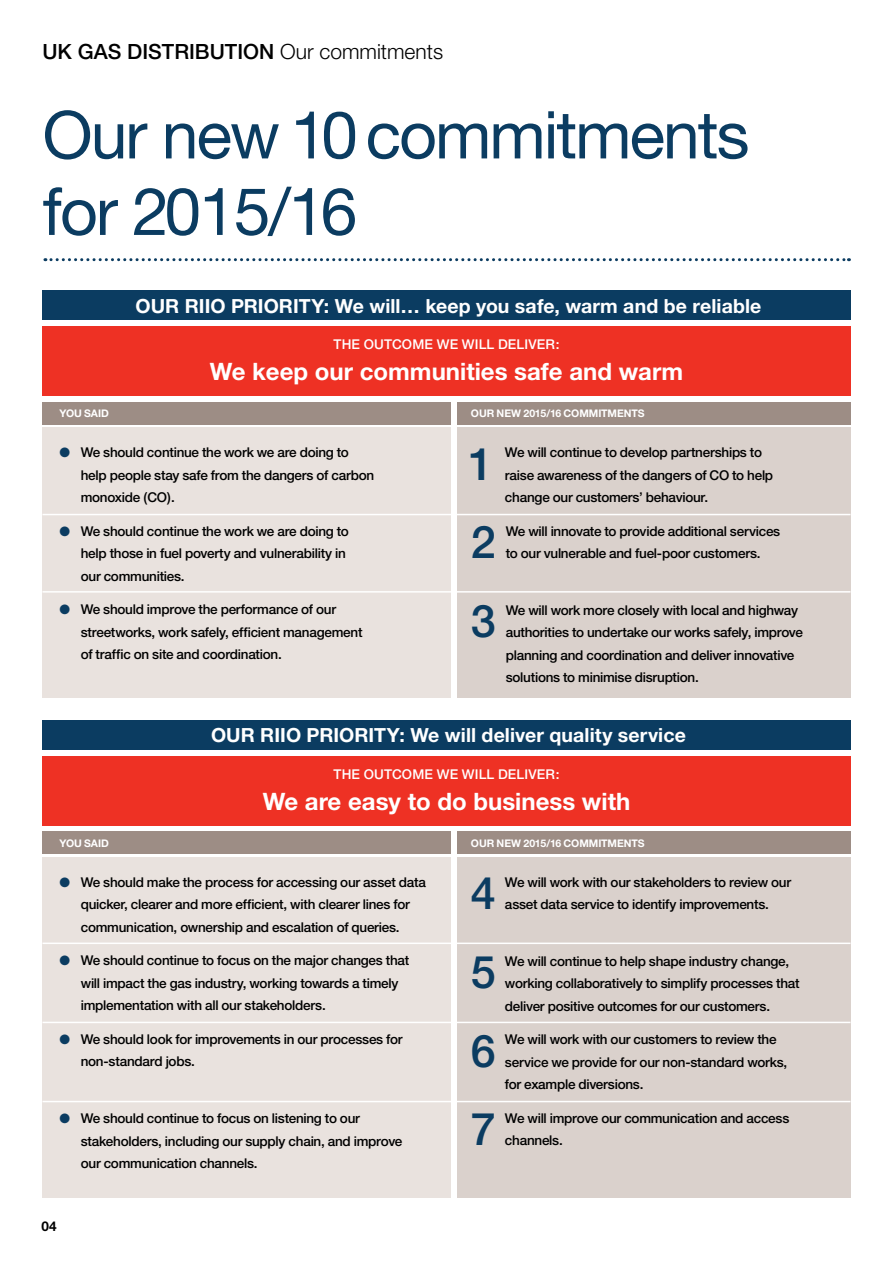
<style>
.page{position:relative;width:893px;height:1263px;background:#fff}
.page>*{position:absolute;margin:0;border:0;box-sizing:border-box;transform-origin:0 0}
.t1{font:66px/76.5px "Helvetica Neue";letter-spacing:-.03em;color:#0b3c61}
.t2{font:500 45px "Helvetica Neue";color:#0b3c61}
.t3{font:700 24px "Helvetica Neue";color:#fff}
.t4{font:500 21px "Helvetica Neue";color:#000}
.t5{font:700 19.5px "Helvetica Neue";letter-spacing:.005em;color:#fff}
.t6{font:500 13.5px/22.5px "Helvetica Neue";letter-spacing:-.02em;color:#000}
.t7{font:500 13.5px "Helvetica Neue";letter-spacing:.01em;color:#fff}
.t8{font:700 13.5px "Helvetica Neue";color:#000}
.t9{font:700 10.5px "Helvetica Neue";letter-spacing:-.005em;color:#fff}
.s1{font-weight:300}
.s2{color:#0b3c61}
</style>
<div class="page">
<div style="left:42px;top:290px;width:808px;height:30px;background:#0b3c61"></div>
<div style="left:42px;top:720px;width:808px;height:29px;background:#0b3c61"></div>
<div style="left:42px;top:326px;width:808px;height:70px;background:#ee3124"></div>
<div style="left:42px;top:756px;width:808px;height:70px;background:#ee3124"></div>
<div style="left:457px;top:427px;width:393px;height:270px;background:#dad1cc"></div>
<div style="left:457px;top:857px;width:393px;height:340px;background:#dad1cc"></div>
<div style="left:42px;top:427px;width:409px;height:270px;background:#e9e2de"></div>
<div style="left:42px;top:857px;width:409px;height:340px;background:#e9e2de"></div>
<div style="left:457px;top:402px;width:393px;height:22px;background:#9d8d85"></div>
<div style="left:42px;top:402px;width:409px;height:22px;background:#9d8d85"></div>
<div style="left:42px;top:831px;width:409px;height:23px;background:#9d8d85"></div>
<div style="left:457px;top:831px;width:393px;height:23px;background:#9d8d85"></div>
<svg style="left:45px;top:258px;width:804px;height:3px"></svg>
<hr style="left:42px;top:514px;width:808px;height:1px;background:#fff">
<hr style="left:42px;top:591px;width:808px;height:1px;background:#fff">
<hr style="left:42px;top:942px;width:808px;height:2px;background:#fff">
<hr style="left:42px;top:1021px;width:808px;height:2px;background:#fff">
<hr style="left:42px;top:1101px;width:808px;height:1px;background:#fff">
<h3 class="t4" style="left:42px;top:39px;width:402px">UK GAS DISTRIBUTION <span class="s1">Our commitments</span></h3>
<h1 class="t1" style="left:42px;top:96px;width:708px">Our new 10 commitments for 2015/16</h1>
<h3 class="t5" style="left:136px;top:294px;width:627px">OUR RIIO PRIORITY: We will… keep you safe, warm and be reliable</h3>
<p class="t7" style="left:333px;top:336px;width:227px">THE OUTCOME WE WILL DELIVER:</p>
<h3 class="t3" style="left:210px;top:357px;width:475px">We keep our communities safe and warm</h3>
<p class="t9" style="left:59px;top:407px;width:51px">YOU SAID</p>
<p class="t9" style="left:471px;top:407px;width:175px">OUR NEW 2015/16 COMMITMENTS</p>
<p class="t6" style="left:81px;top:441px;width:295px;text-indent:-21px"><span class="s2">●</span> We should continue the work we are doing to help people stay safe from the dangers of carbon monoxide (CO).</p>
<p class="t6" style="left:81px;top:520px;width:270px;text-indent:-21px"><span class="s2">●</span> We should continue the work we are doing to help those in fuel poverty and vulnerability in our communities.</p>
<p class="t6" style="left:81px;top:598px;width:283px;text-indent:-21px"><span class="s2">●</span> We should improve the performance of our streetworks, work safely, efficient management of traffic on site and coordination.</p>
<h2 class="t2" style="left:469px;top:437px;width:27px">1</h2>
<p class="t6" style="left:505px;top:441px;width:270px">We will continue to develop partnerships to raise awareness of the dangers of CO to help change our customers’ behaviour.</p>
<h2 class="t2" style="left:471px;top:515px;width:27px">2</h2>
<p class="t6" style="left:506px;top:520px;width:276px">We will innovate to provide additional services to our vulnerable and fuel-poor customers.</p>
<h2 class="t2" style="left:471px;top:594px;width:27px">3</h2>
<p class="t6" style="left:506px;top:599px;width:299px">We will work more closely with local and highway authorities to undertake our works safely, improve planning and coordination and deliver innovative solutions to minimise disruption.</p>
<h3 class="t5" style="left:211px;top:723px;width:476px">OUR RIIO PRIORITY: We will deliver quality service</h3>
<p class="t7" style="left:333px;top:766px;width:227px">THE OUTCOME WE WILL DELIVER:</p>
<h3 class="t3" style="left:263px;top:786px;width:369px">We are easy to do business with</h3>
<p class="t9" style="left:59px;top:836px;width:51px">YOU SAID</p>
<p class="t9" style="left:471px;top:836px;width:175px">OUR NEW 2015/16 COMMITMENTS</p>
<p class="t6" style="left:59px;top:870px;width:368px;text-align:center"><span class="s2">●</span> We should make the process for accessing our asset data quicker, clearer and more efficient, with clearer lines for communication, ownership and escalation of queries.</p>
<p class="t6" style="left:81px;top:949px;width:330px;text-indent:-21px"><span class="s2">●</span> We should continue to focus on the major changes that will impact the gas industry, working towards a timely implementation with all our stakeholders.</p>
<p class="t6" style="left:81px;top:1028px;width:323px;text-indent:-21px"><span class="s2">●</span> We should look for improvements in our processes for non-standard jobs.</p>
<p class="t6" style="left:81px;top:1107px;width:323px;text-indent:-21px"><span class="s2">●</span> We should continue to focus on listening to our stakeholders, including our supply chain, and improve our communication channels.</p>
<p class="t8" style="left:42px;top:1217px;width:17px">04</p>
<h2 class="t2" style="left:471px;top:866px;width:27px">4</h2>
<p class="t6" style="left:505px;top:871px;width:288px">We will work with our stakeholders to review our asset data service to identify improvements.</p>
<h2 class="t2" style="left:471px;top:945px;width:27px">5</h2>
<p class="t6" style="left:505px;top:949px;width:296px">We will continue to help shape industry change, working collaboratively to simplify processes that deliver positive outcomes for our customers.</p>
<h2 class="t2" style="left:471px;top:1024px;width:27px">6</h2>
<p class="t6" style="left:505px;top:1028px;width:284px">We will work with our customers to review the service we provide for our non-standard works, for example diversions.</p>
<h2 class="t2" style="left:471px;top:1102px;width:27px">7</h2>
<p class="t6" style="left:505px;top:1106px;width:286px">We will improve our communication and access channels.</p>
</div>
